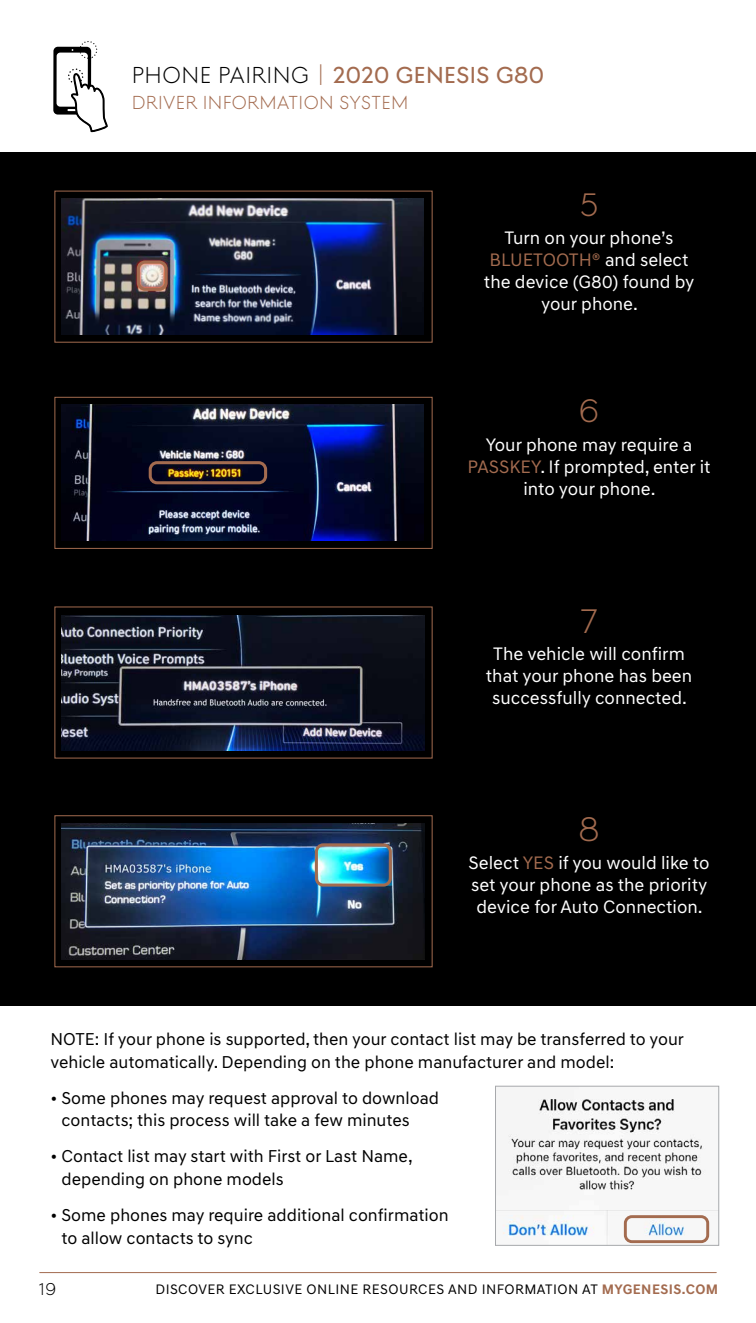
<style>
.page{position:relative;width:756px;height:1323px;background:#fff}
.page>*{position:absolute;margin:0;border:0;box-sizing:border-box;transform-origin:0 0}
.t1{font:300 34.82px "Genesis Sans Head";color:#a36b4f}
.t2{font:300 33.25px "Genesis Sans Head";color:#a36b4f}
.t3{font:23.62px "Genesis Sans Head";letter-spacing:.02em;color:#a36b4f}
.t4{font:300 23.62px "Genesis Sans Head";color:#000}
.t5{font:300 19.25px "Genesis Sans Head";color:#a36b4f}
.t6{font:18.38px/22.1px "Genesis Sans Text";color:#fff;text-align:center}
.t7{font:17.5px/22.8px "Genesis Sans Text";color:#000}
.t8{font:300 17.5px "Genesis Sans Head";color:#000}
.t9{font:14px "Genesis Sans Text";letter-spacing:.03em;color:#000}
.s1{font-weight:300}
.s2{color:#a36b4f}
.s3{font-weight:700;color:#a36b4f}
</style>
<div class="page">
<svg style="left:53px;top:41px;width:55px;height:92px"></svg>
<hr style="left:40px;top:1272px;width:676px;height:1px;background:#a36b4f">
<div style="left:0;top:152px;width:756px;height:853px;background:#000"></div>
<div style="left:54px;top:191px;width:379px;height:152px;border:1px solid #a36b4f"></div>
<div style="left:54px;top:397px;width:379px;height:152px;border:1px solid #a36b4f"></div>
<div style="left:54px;top:815px;width:379px;height:152px;border:1px solid #a36b4f"></div>
<img style="left:62px;top:199px;width:362px;height:135px">
<img style="left:62px;top:615px;width:362px;height:136px">
<img style="left:62px;top:824px;width:362px;height:136px">
<img style="left:62px;top:405px;width:362px;height:135px">
<div style="left:149px;top:461px;width:118px;height:23px;border:3px solid #a36b4f;border-radius:7px"></div>
<div style="left:315px;top:843px;width:77px;height:44px;border:3px solid #a36b4f;border-radius:7px"></div>
<div style="left:137px;top:261px;width:31px;height:30px;border:3px solid #a36b4f;border-radius:7px"></div>
<img style="left:497px;top:1099px;width:220px;height:145px">
<div style="left:495px;top:1086px;width:224px;height:160px;border:1px solid #a7a9ac"></div>
<div style="left:624px;top:1215px;width:85px;height:28px;border:3px solid #a36b4f;border-radius:7px"></div>
<h3 class="t4" style="left:132px;top:61px;width:48px">PHONE</h3>
<h3 class="t4" style="left:218px;top:61px;width:14px">PAIRING</h3>
<h3 class="t3" style="left:318px;top:61px;width:227px"><span class="s1">|</span> 2020 GENESIS G80</h3>
<p class="t5" style="left:132px;top:91px;width:26px">DRIVER</p>
<p class="t5" style="left:203px;top:91px;width:13px">INFORMATION</p>
<p class="t5" style="left:339px;top:91px;width:45px">SYSTEM</p>
<h2 class="t2" style="left:580px;top:185px;width:20px">5</h2>
<p class="t6" style="left:484px;top:227px;width:212px">Turn on your phone’s<br><span class="s2">BLUETOOTH®</span> and select the device (G80) found by your phone.</p>
<h2 class="t2" style="left:579px;top:392px;width:22px">6</h2>
<p class="t6" style="left:468px;top:433px;width:245px">Your phone may require a<br><span class="s2">PASSKEY</span>. If prompted, enter it into your phone.</p>
<h1 class="t1" style="left:581px;top:601px;width:18px">7</h1>
<p class="t6" style="left:486px;top:643px;width:208px">The vehicle will confirm that your phone has been successfully connected.</p>
<h1 class="t1" style="left:578px;top:810px;width:23px">8</h1>
<p class="t6" style="left:469px;top:851px;width:242px;text-align:left">Select <span class="s2">YES</span> if you would like to set your phone as the priority device for Auto Connection.</p>
<p class="t7" style="left:50px;top:1028px;width:635px">NOTE: If your phone is supported, then your contact list may be transferred to your vehicle automatically. Depending on the phone manufacturer and model:</p>
<p class="t7" style="left:62px;top:1086px;width:379px;text-indent:-11px">• Some phones may request approval to download contacts; this process will take a few minutes</p>
<p class="t7" style="left:62px;top:1145px;width:353px;text-indent:-11px">• Contact list may start with First or Last Name, depending on phone models</p>
<p class="t7" style="left:62px;top:1204px;width:389px;text-indent:-11px">• Some phones may require additional confirmation to allow contacts to sync</p>
<p class="t8" style="left:39px;top:1279px;width:19px">19</p>
<p class="t9" style="left:155px;top:1281px;width:564px">DISCOVER EXCLUSIVE ONLINE RESOURCES AND INFORMATION AT <span class="s3">MYGENESIS.COM</span></p>
</div>
